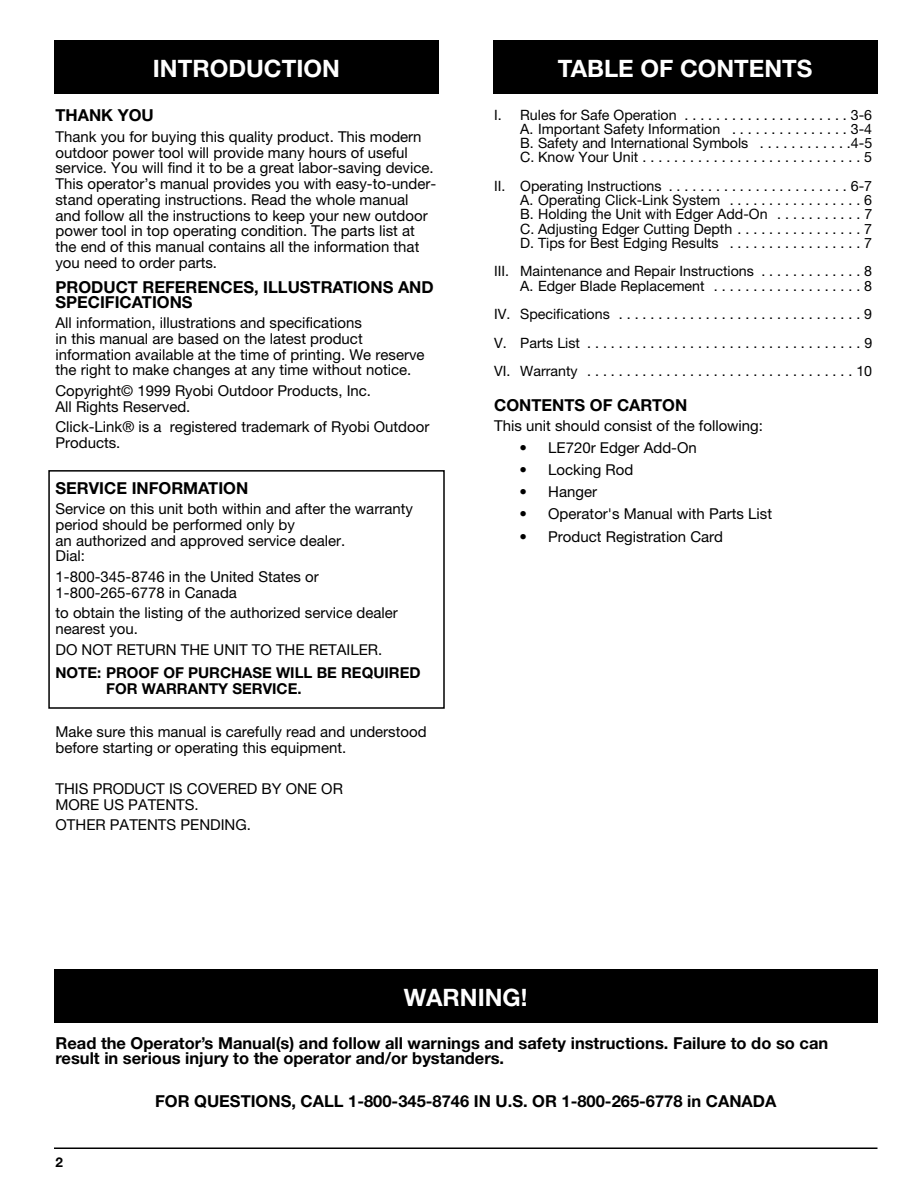
<style>
.page{position:relative;width:918px;height:1188px;background:#fff}
.page>*{position:absolute;margin:0;border:0;box-sizing:border-box;transform-origin:0 0}
.t1{font:700 24px "Helvetica Neue";color:#fff}
.t2{font:700 16.5px/15px "Helvetica Neue";color:#000}
.t3{font:15px/15.8px "Helvetica Neue";color:#000}
.t4{font:700 15px/15.8px "Helvetica Neue";color:#000}
.t5{font:14.25px/14.2px "Helvetica Neue";color:#000;text-align:justify}
.t6{font:700 13.5px "Helvetica Neue";color:#000}
</style>
<div class="page">
<div style="left:54px;top:40px;width:385px;height:54px;background:#000"></div>
<div style="left:493px;top:40px;width:385px;height:54px;background:#000"></div>
<hr style="left:54px;top:1148px;width:824px;height:1px;background:#000">
<div style="left:48px;top:470px;width:397px;height:239px;border:2px solid #000"></div>
<div style="left:54px;top:969px;width:824px;height:54px;background:#000"></div>
<h1 class="t1" style="left:153px;top:60px;width:189px">INTRODUCTION</h1>
<h1 class="t1" style="left:558px;top:60px;width:256px">TABLE OF CONTENTS</h1>
<p class="t2" style="left:56px;top:109px;width:100px">THANK YOU</p>
<p class="t3" style="left:56px;top:130px;width:382px">Thank you for buying this quality product. This modern outdoor power tool will provide many hours of useful service. You will find it to be a great labor-saving device.<br>This operator’s manual provides you with easy-to-under&shy;stand operating instructions. Read the whole manual and follow all the instructions to keep your new outdoor power tool in top operating condition. The parts list at the end of this manual contains all the information that you need to order parts.</p>
<p class="t2" style="left:56px;top:281px;width:380px">PRODUCT REFERENCES, ILLUSTRATIONS AND<br>SPECIFICATIONS</p>
<p class="t3" style="left:56px;top:316px;width:371px">All information, illustrations and specifications<br>in this manual are based on the latest product information available at the time of printing. We reserve the right to make changes at any time without notice.</p>
<p class="t3" style="left:56px;top:384px;width:317px">Copyright© 1999 Ryobi Outdoor Products, Inc.<br>All Rights Reserved.</p>
<p class="t3" style="left:56px;top:421px;width:375px">Click-Link® is a registered trademark of Ryobi Outdoor<br>Products.</p>
<p class="t2" style="left:56px;top:482px;width:194px">SERVICE INFORMATION</p>
<p class="t3" style="left:56px;top:502px;width:359px">Service on this unit both within and after the warranty period should be performed only by<br>an authorized and approved service dealer.<br>Dial:</p>
<p class="t3" style="left:56px;top:570px;width:265px">1-800-345-8746 in the United States or<br>1-800-265-6778 in Canada</p>
<p class="t3" style="left:56px;top:607px;width:344px">to obtain the listing of the authorized service dealer nearest you.</p>
<p class="t3" style="left:56px;top:643px;width:328px">DO NOT RETURN THE UNIT TO THE RETAILER.</p>
<p class="t4" style="left:106px;top:666px;width:316px;text-indent:-51px">NOTE: PROOF OF PURCHASE WILL BE REQUIRED<br>FOR WARRANTY SERVICE.</p>
<p class="t3" style="left:56px;top:725px;width:373px">Make sure this manual is carefully read and understood before starting or operating this equipment.</p>
<p class="t3" style="left:56px;top:782px;width:289px">THIS PRODUCT IS COVERED BY ONE OR<br>MORE US PATENTS.</p>
<p class="t3" style="left:56px;top:819px;width:197px">OTHER PATENTS PENDING.</p>
<p class="t5" style="left:520px;top:109px;width:354px;text-indent:-26px">I. Rules for Safe Operation . . . . . . . . . . . . . . . . . . . . . 3-6<br>A. Important Safety Information . . . . . . . . . . . . . . . 3-4<br>B. Safety and International Symbols . . . . . . . . . . . .4-5<br>C. Know Your Unit . . . . . . . . . . . . . . . . . . . . . . . . . . . . 5</p>
<p class="t5" style="left:520px;top:180px;width:354px;text-indent:-26px">II. Operating Instructions . . . . . . . . . . . . . . . . . . . . . . . 6-7<br>A. Operating Click-Link System . . . . . . . . . . . . . . . . . 6<br>B. Holding the Unit with Edger Add-On . . . . . . . . . . . 7<br>C. Adjusting Edger Cutting Depth . . . . . . . . . . . . . . . . 7<br>D. Tips for Best Edging Results . . . . . . . . . . . . . . . . . 7</p>
<p class="t5" style="left:494px;top:266px;width:379px;text-align:right">III. Maintenance and Repair Instructions . . . . . . . . . . . . . 8<br>A. Edger Blade Replacement . . . . . . . . . . . . . . . . . . . 8</p>
<p class="t5" style="left:494px;top:301px;width:380px;line-height:28.5px">IV. Specifications . . . . . . . . . . . . . . . . . . . . . . . . . . . . . . . 9<br>V. Parts List . . . . . . . . . . . . . . . . . . . . . . . . . . . . . . . . . . . 9<br>VI. Warranty . . . . . . . . . . . . . . . . . . . . . . . . . . . . . . . . . . 10</p>
<p class="t2" style="left:494px;top:399px;width:195px">CONTENTS OF CARTON</p>
<p class="t3" style="left:494px;top:420px;width:270px">This unit should consist of the following:</p>
<p class="t3" style="left:519px;top:441px;width:179px">• LE720r Edger Add-On</p>
<p class="t3" style="left:519px;top:463px;width:115px">• Locking Rod</p>
<p class="t3" style="left:519px;top:485px;width:79px">• Hanger</p>
<p class="t3" style="left:519px;top:508px;width:254px">• Operator's Manual with Parts List</p>
<p class="t3" style="left:519px;top:530px;width:205px">• Product Registration Card</p>
<h1 class="t1" style="left:404px;top:989px;width:125px">WARNING!</h1>
<p class="t2" style="left:56px;top:1037px;width:774px">Read the Operator’s Manual(s) and follow all warnings and safety instructions. Failure to do so can result in serious injury to the operator and/or bystanders.</p>
<p class="t2" style="left:155px;top:1095px;width:623px">FOR QUESTIONS, CALL 1-800-345-8746 IN U.S. OR 1-800-265-6778 in CANADA</p>
<p class="t6" style="left:56px;top:1157px;width:9px">2</p>
</div>
